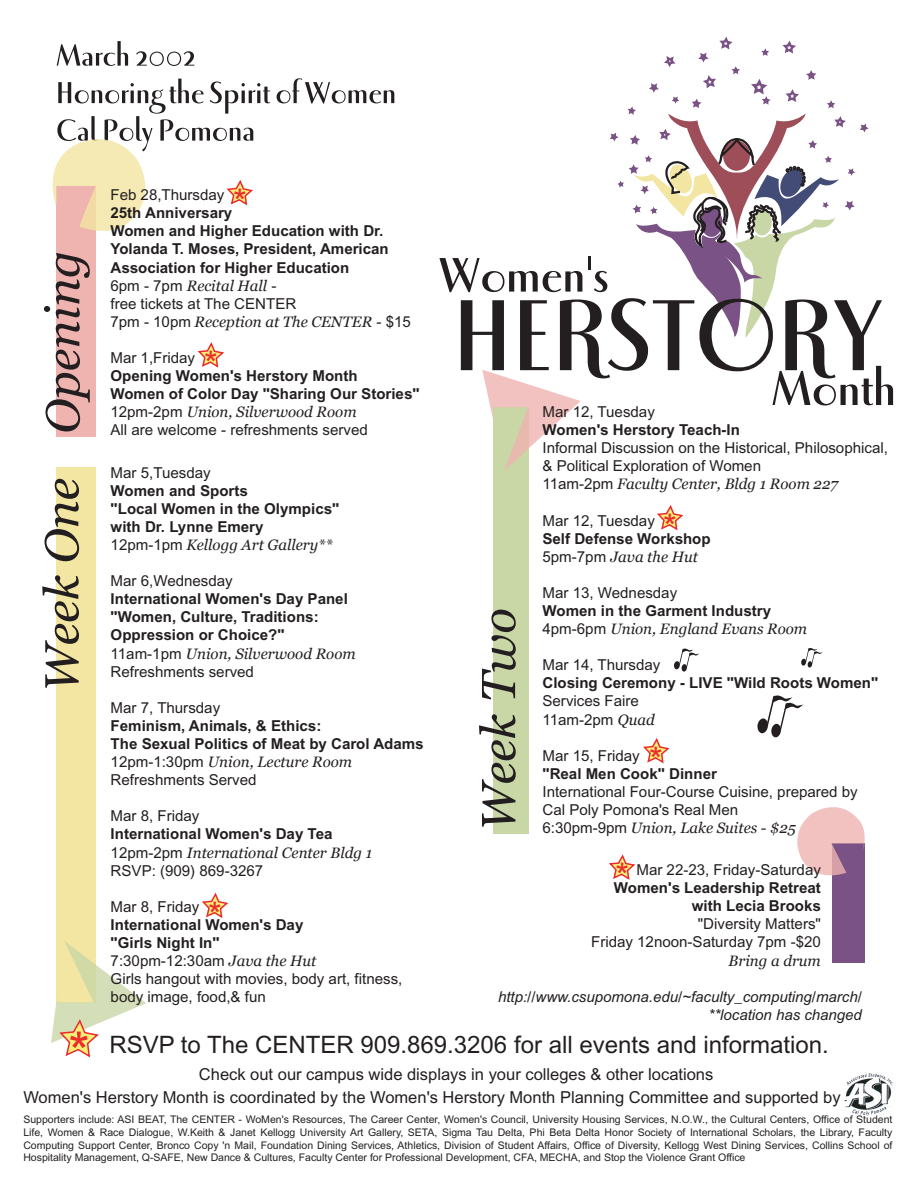
<style>
.page{position:relative;width:918px;height:1188px;background:#fff}
.page>*{position:absolute;margin:0;border:0;box-sizing:border-box;transform-origin:0 0}
.t1{font:54.3px "Arial";color:#eb2d2e}
.t2{font:34.8px "Arial";color:#eb2d2e}
.t3{font:24px "Arial";color:#231f20}
.t4{font:16.5px "Arial";color:#231f20}
.t5{font:15.15px/18.1px "Arial";color:#231f20}
.t6{font:700 15.15px/18.1px "Arial";color:#231f20}
.t7{font:italic 15.15px "Georgia";color:#231f20}
.t8{font:italic 15px/18px "Arial";color:#231f20;text-align:right}
.t9{font:10.5px/12.8px "Arial";color:#231f20;text-align:justify}
.s1{font-family:"Arial";font-style:normal}
.s2{font-family:"Georgia";font-style:italic}
.s3{font-weight:700}
</style>
<div class="page">
<svg style="left:57px;top:41px;width:71px;height:25px"></svg>
<svg style="left:136px;top:51px;width:58px;height:15px"></svg>
<svg style="left:277px;top:78px;width:117px;height:26px"></svg>
<div style="left:56px;top:186px;width:39px;height:250px;background:#efb3b0"></div>
<div style="left:493px;top:408px;width:36px;height:426px;background:#c9d6a6"></div>
<div style="left:56px;top:467px;width:40px;height:535px;background:#f3e5a2"></div>
<svg style="left:439px;top:36px;width:454px;height:434px"></svg>
<svg style="left:52px;top:79px;width:218px;height:158px"></svg>
<svg style="left:202px;top:892px;width:26px;height:27px"></svg>
<svg style="left:643px;top:738px;width:27px;height:26px"></svg>
<div style="left:832px;top:844px;width:33px;height:119px;background:#7a5285"></div>
<svg style="left:797px;top:807px;width:68px;height:69px"></svg>
<svg style="left:757px;top:695px;width:46px;height:43px"></svg>
<div style="left:674px;top:661px;width:6px;height:9px;background:#231f20;border-radius:50%"></div>
<svg style="left:681px;top:664px;width:6px;height:8px"></svg>
<svg style="left:679px;top:648px;width:20px;height:20px"></svg>
<svg style="left:609px;top:854px;width:27px;height:26px"></svg>
<svg style="left:44px;top:253px;width:46px;height:178px"></svg>
<svg style="left:42px;top:575px;width:37px;height:113px"></svg>
<svg style="left:45px;top:479px;width:34px;height:82px"></svg>
<svg style="left:479px;top:714px;width:37px;height:113px"></svg>
<svg style="left:482px;top:610px;width:34px;height:89px"></svg>
<svg style="left:801px;top:648px;width:21px;height:20px"></svg>
<svg style="left:197px;top:342px;width:27px;height:26px"></svg>
<svg style="left:51px;top:941px;width:95px;height:117px"></svg>
<svg style="left:657px;top:505px;width:27px;height:26px"></svg>
<img style="left:844px;top:1073px;width:49px;height:43px">
<h2 class="t2" style="left:233px;top:182px;width:15px">*</h2>
<p class="t5" style="left:110px;top:186px;width:116px">Feb 28,Thursday</p>
<p class="t6" style="left:110px;top:204px;width:280px">25th Anniversary<br>Women and Higher Education with Dr.<br>Yolanda T. Moses, President, American<br>Association for Higher Education</p>
<p class="t7" style="left:110px;top:277px;width:167px"><span class="s1">6pm - 7pm</span> Recital Hall <span class="s1">-</span></p>
<p class="t5" style="left:110px;top:295px;width:187px">free tickets at The CENTER</p>
<p class="t7" style="left:110px;top:313px;width:302px"><span class="s1">7pm - 10pm</span> Reception at The CENTER <span class="s1">- $15</span></p>
<p class="t5" style="left:110px;top:349px;width:86px">Mar 1,Friday</p>
<p class="t6" style="left:110px;top:367px;width:311px">Opening Women's Herstory Month<br>Women of Color Day "Sharing Our Stories"</p>
<p class="t7" style="left:110px;top:403px;width:248px"><span class="s1">12pm-2pm</span> Union, Silverwood Room</p>
<p class="t5" style="left:110px;top:421px;width:259px">All are welcome - refreshments served</p>
<h2 class="t2" style="left:204px;top:344px;width:15px">*</h2>
<p class="t5" style="left:543px;top:403px;width:114px">Mar 12, Tuesday</p>
<p class="t6" style="left:543px;top:421px;width:199px">Women's Herstory Teach-In</p>
<p class="t5" style="left:543px;top:439px;width:347px">Informal Discussion on the Historical, Philosophical, &amp; Political Exploration of Women</p>
<p class="t7" style="left:543px;top:476px;width:297px"><span class="s1">11am-2pm</span> Faculty Center, Bldg 1 Room 227</p>
<p class="t5" style="left:543px;top:511px;width:114px">Mar 12, Tuesday</p>
<p class="t6" style="left:543px;top:529px;width:170px">Self Defense Workshop</p>
<p class="t7" style="left:543px;top:548px;width:157px"><span class="s1">5pm-7pm</span> Java the Hut</p>
<p class="t5" style="left:543px;top:584px;width:136px">Mar 13, Wednesday</p>
<p class="t6" style="left:543px;top:602px;width:230px">Women in the Garment Industry</p>
<p class="t7" style="left:543px;top:620px;width:266px"><span class="s1">4pm-6pm</span> Union, England Evans Room</p>
<p class="t5" style="left:543px;top:656px;width:119px">Mar 14, Thursday</p>
<p class="t6" style="left:543px;top:674px;width:337px">Closing Ceremony - LIVE "Wild Roots Women"</p>
<p class="t5" style="left:543px;top:692px;width:114px">Services Faire<br>11am-2pm <span class="s2">Quad</span></p>
<p class="t5" style="left:543px;top:747px;width:99px">Mar 15, Friday</p>
<p class="t6" style="left:543px;top:765px;width:176px">"Real Men Cook" Dinner</p>
<p class="t5" style="left:543px;top:783px;width:317px">International Four-Course Cuisine, prepared by<br>Cal Poly Pomona's Real Men</p>
<p class="t7" style="left:543px;top:819px;width:255px"><span class="s1">6:30pm-9pm</span> Union, Lake Suites - $25</p>
<p class="t5" style="left:636px;top:861px;width:186px">Mar 22-23, Friday-Saturday</p>
<p class="t6" style="left:614px;top:879px;width:209px;text-align:right">Women's Leadership Retreat with Lecia Brooks</p>
<p class="t5" style="left:591px;top:915px;width:231px;text-align:right">"Diversity Matters"<br>Friday 12noon-Saturday 7pm -$20</p>
<p class="t7" style="left:729px;top:952px;width:94px">Bring a drum</p>
<p class="t5" style="left:111px;top:464px;width:102px">Mar 5,Tuesday</p>
<p class="t6" style="left:111px;top:482px;width:230px">Women and Sports<br>"Local Women in the Olympics" with Dr. Lynne Emery</p>
<p class="t7" style="left:111px;top:536px;width:223px"><span class="s1">12pm-1pm</span> Kellogg Art Gallery**</p>
<p class="t5" style="left:111px;top:572px;width:124px">Mar 6,Wednesday</p>
<p class="t6" style="left:111px;top:590px;width:239px">International Women's Day Panel "Women, Culture, Traditions:<br>Oppression or Choice?"</p>
<p class="t7" style="left:111px;top:645px;width:247px"><span class="s1">11am-1pm</span> Union, Silverwood Room</p>
<p class="t5" style="left:111px;top:663px;width:145px">Refreshments served</p>
<p class="t5" style="left:111px;top:699px;width:111px">Mar 7, Thursday</p>
<p class="t6" style="left:111px;top:717px;width:314px">Feminism, Animals, &amp; Ethics:<br>The Sexual Politics of Meat by Carol Adams</p>
<p class="t7" style="left:111px;top:753px;width:243px"><span class="s1">12pm-1:30pm</span> Union, Lecture Room</p>
<p class="t5" style="left:111px;top:771px;width:147px">Refreshments Served</p>
<p class="t5" style="left:111px;top:807px;width:90px">Mar 8, Friday</p>
<p class="t6" style="left:111px;top:825px;width:223px">International Women's Day Tea</p>
<p class="t7" style="left:111px;top:844px;width:263px"><span class="s1">12pm-2pm</span> International Center Bldg 1</p>
<p class="t5" style="left:111px;top:861px;width:154px">RSVP: (909) 869-3267</p>
<p class="t5" style="left:111px;top:898px;width:90px">Mar 8, Friday</p>
<p class="t5" style="left:111px;top:916px;width:293px"><span class="s3">International Women's Day<br>"Girls Night In"<br></span>7:30pm-12:30am <span class="s2">Java the Hut<br></span>Girls hangout with movies, body art, fitness, body image, food,&amp; fun</p>
<h3 class="t3" style="left:109px;top:1031px;width:721px">RSVP to The CENTER 909.869.3206 for all events and information.</h3>
<p class="t4" style="left:23px;top:1088px;width:819px">Women's Herstory Month is coordinated by the Women's Herstory Month Planning Committee and supported by</p>
<h2 class="t2" style="left:663px;top:507px;width:15px">*</h2>
<h2 class="t2" style="left:649px;top:740px;width:15px">*</h2>
<h2 class="t2" style="left:615px;top:856px;width:15px">*</h2>
<h2 class="t2" style="left:208px;top:895px;width:15px">*</h2>
<p class="t8" style="left:498px;top:988px;width:365px">http://www.csupomona.edu/~faculty_computing/march/ **location has changed</p>
<h1 class="t1" style="left:68px;top:1021px;width:23px">*</h1>
<p class="t4" style="left:199px;top:1065px;width:516px">Check out our campus wide displays in your colleges &amp; other locations</p>
<p class="t9" style="left:23px;top:1113px;width:871px">Supporters include: ASI BEAT, The CENTER - WoMen's Resources, The Career Center, Women's Council, University Housing Services, N.O.W., the Cultural Centers, Office of Student Life, Women &amp; Race Dialogue, W.Keith &amp; Janet Kellogg University Art Gallery, SETA, Sigma Tau Delta, Phi Beta Delta Honor Society of International Scholars, the Library, Faculty Computing Support Center, Bronco Copy 'n Mail, Foundation Dining Services, Athletics, Division of Student Affairs, Office of Diversity, Kellogg West Dining Services, Collins School of Hospitality Management, Q-SAFE, New Dance &amp; Cultures, Faculty Center for Professional Development, CFA, MECHA, and Stop the Violence Grant Office</p>
</div>
